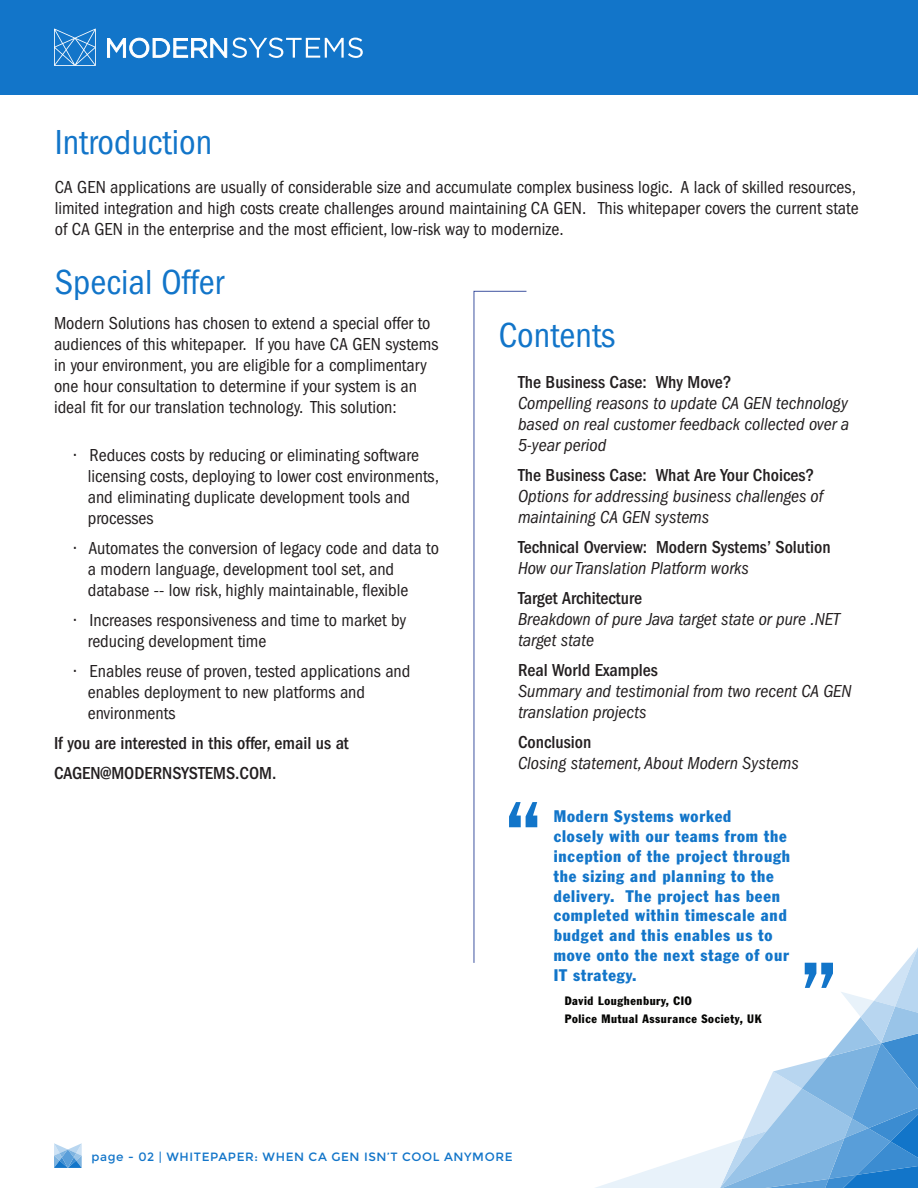
<style>
.page{position:relative;width:918px;height:1188px;background:#fff}
.page>*{position:absolute;margin:0;border:0;box-sizing:border-box;transform-origin:0 0}
.t1{font:90px "Franklin Gothic Extra Cond";color:#1275c9}
.t2{font:condensed 36px "Franklin Gothic";color:#1275c9}
.text{font:condensed 18px/21px "Franklin Gothic";color:#231f20}
.text-2{font:italic condensed 18px/21px "Franklin Gothic";color:#231f20}
.text-3{font:500 condensed 18px/21px "Franklin Gothic";color:#231f20}
.book{font:condensed 16.5px/19.8px "Franklin Gothic";letter-spacing:.05em;color:#1275c9}
.book-2{font:condensed 12px "Franklin Gothic";letter-spacing:.05em;color:#050503}
.book-3{font:12px "Montserrat";letter-spacing:.05em;color:#1275c9}
.s1{font-weight:500;font-style:normal}
.s2{font-weight:400;font-style:italic}
</style>
<div class="page">
<svg style="left:54px;top:1143px;width:28px;height:25px"></svg>
<svg style="left:595px;top:947px;width:323px;height:241px"></svg>
<div style="left:0;top:0;width:918px;height:94px;background:#1275c9"></div>
<svg style="left:54px;top:29px;width:42px;height:37px"></svg>
<svg style="left:107px;top:37px;width:256px;height:22px"></svg>
<svg style="left:473px;top:291px;width:54px;height:672px"></svg>
<p class="t2" style="left:55px;top:122px;width:159px">Introduction</p>
<p class="text" style="left:55px;top:177px;width:806px">CA GEN applications are usually of considerable size and accumulate complex business logic. A lack of skilled resources, limited integration and high costs create challenges around maintaining CA GEN. This whitepaper covers the current state of CA GEN in the enterprise and the most efficient, low-risk way to modernize.</p>
<p class="t2" style="left:55px;top:262px;width:171px">Special Offer</p>
<p class="text" style="left:54px;top:313px;width:386px">Modern Solutions has chosen to extend a special offer to audiences of this whitepaper. If you have CA GEN systems in your environment, you are eligible for a complimentary one hour consultation to determine if your system is an ideal fit for our translation technology. This solution:</p>
<p class="text" style="left:88px;top:445px;width:353px;text-indent:-14px">• Reduces costs by reducing or eliminating software licensing costs, deploying to lower cost environments, and eliminating duplicate development tools and processes</p>
<p class="text" style="left:88px;top:538px;width:353px;text-indent:-14px">• Automates the conversion of legacy code and data to a modern language, development tool set, and database -- low risk, highly maintainable, flexible</p>
<p class="text" style="left:88px;top:610px;width:320px;text-indent:-14px">• Increases responsiveness and time to market by reducing development time</p>
<p class="text" style="left:88px;top:661px;width:324px;text-indent:-14px">• Enables reuse of proven, tested applications and enables deployment to new platforms and environments</p>
<p class="text-3" style="left:54px;top:733px;width:296px">If you are interested in this offer, email us at</p>
<p class="text-3" style="left:54px;top:763px;width:224px">CAGEN@MODERNSYSTEMS.COM.</p>
<p class="t2" style="left:499px;top:315px;width:118px">Contents</p>
<p class="text-2" style="left:518px;top:372px;width:333px"><span class="s1">The Business Case: Why Move?<br></span>Compelling reasons to update CA GEN technology based on real customer feedback collected over a 5-year period</p>
<p class="text-2" style="left:518px;top:465px;width:307px"><span class="s1">The Business Case: What Are Your Choices?<br></span>Options for addressing business challenges of maintaining CA GEN systems</p>
<p class="text-3" style="left:518px;top:537px;width:314px">Technical Overview: Modern Systems’ Solution<br><span class="s2">How our Translation Platform works</span></p>
<p class="text-2" style="left:518px;top:588px;width:323px"><span class="s1">Target Architecture<br></span>Breakdown of pure Java target state or pure .NET target state</p>
<p class="text-2" style="left:518px;top:660px;width:335px"><span class="s1">Real World Examples<br></span>Summary and testimonial from two recent CA GEN translation projects</p>
<p class="text-2" style="left:518px;top:732px;width:282px"><span class="s1">Conclusion<br></span>Closing statement, About Modern Systems</p>
<p class="t1" style="left:507px;top:786px;width:35px">“</p>
<p class="book" style="left:554px;top:807px;width:238px">Modern Systems worked<br>closely with our teams from the inception of the project through the sizing and planning to the delivery. The project has been completed within timescale and budget and this enables us to move onto the next stage of our<br>IT strategy.</p>
<p class="book-2" style="left:565px;top:994px;width:128px">David Loughenbury, CIO</p>
<p class="book-2" style="left:565px;top:1012px;width:198px">Police Mutual Assurance Society, UK</p>
<p class="t1" style="left:802px;top:947px;width:35px">”</p>
<p class="book-3" style="left:92px;top:1150px;width:423px">page - 02 | WHITEPAPER: WHEN CA GEN ISN’T COOL ANYMORE</p>
</div>
